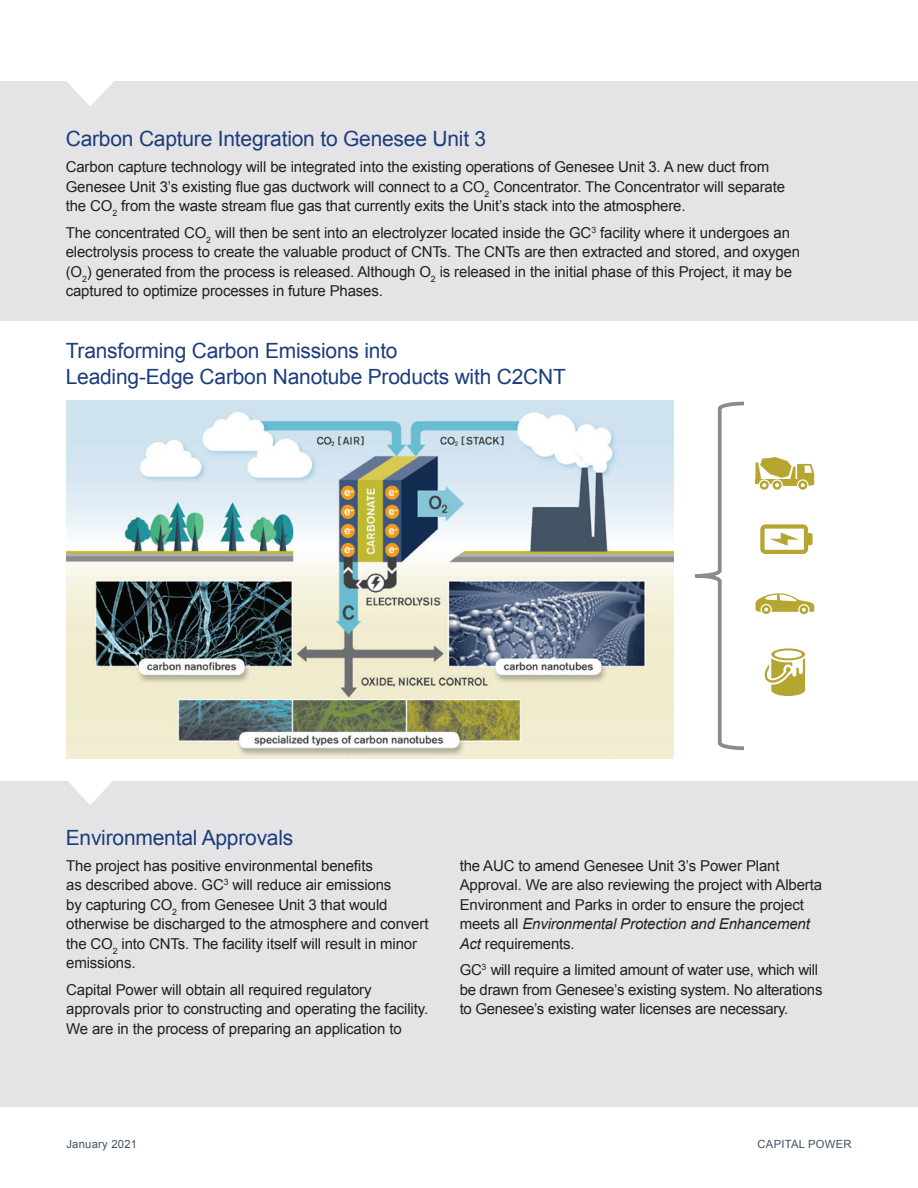
<style>
.page{position:relative;width:918px;height:1188px;background:#fff}
.page>*{position:absolute;margin:0;border:0;box-sizing:border-box;transform-origin:0 0}
.t1{font:21px/25.5px "Arial";letter-spacing:-.01em;color:#1d3d7b}
.t2{font:15px/19.5px "Arial";letter-spacing:-.01em;color:#231f20}
.t3{font:11.25px "Arial";letter-spacing:.02em;color:#405364}
.s1{font-style:italic}
</style>
<div class="page">
<div style="left:0;top:81px;width:918px;height:240px;background:#e4e4e7"></div>
<svg style="left:67px;top:81px;width:47px;height:25px"></svg>
<div style="left:0;top:781px;width:918px;height:326px;background:#e4e4e7"></div>
<svg style="left:68px;top:781px;width:44px;height:24px"></svg>
<svg style="left:695px;top:401px;width:49px;height:350px"></svg>
<svg style="left:755px;top:593px;width:59px;height:22px"></svg>
<svg style="left:756px;top:457px;width:58px;height:33px"></svg>
<svg style="left:764px;top:648px;width:41px;height:48px"></svg>
<svg style="left:760px;top:524px;width:53px;height:30px"></svg>
<img style="left:66px;top:400px;width:608px;height:358px">
<h1 class="t1" style="left:66px;top:126px;width:422px">Carbon Capture Integration to Genesee Unit 3</h1>
<p class="t2" style="left:66px;top:157px;width:721px">Carbon capture technology will be integrated into the existing operations of Genesee Unit 3. A new duct from<br>Genesee Unit 3’s existing flue gas ductwork will connect to a CO<sub>2</sub> Concentrator. The Concentrator will separate the CO<sub>2</sub> from the waste stream flue gas that currently exits the Unit’s stack into the atmosphere.</p>
<p class="t2" style="left:66px;top:223px;width:736px">The concentrated CO<sub>2</sub> will then be sent into an electrolyzer located inside the GC<sup>3</sup> facility where it undergoes an electrolysis process to create the valuable product of CNTs. The CNTs are then extracted and stored, and oxygen (O<sub>2</sub>) generated from the process is released. Although O<sub>2</sub> is released in the initial phase of this Project, it may be captured to optimize processes in future Phases.</p>
<h1 class="t1" style="left:66px;top:339px;width:502px">Transforming Carbon Emissions into<br>Leading-Edge Carbon Nanotube Products with C2CNT</h1>
<h1 class="t1" style="left:66px;top:825px;width:229px">Environmental Approvals</h1>
<p class="t2" style="left:66px;top:856px;width:364px">The project has positive environmental benefits<br>as described above. GC<sup>3</sup> will reduce air emissions<br>by capturing CO<sub>2</sub> from Genesee Unit 3 that would otherwise be discharged to the atmosphere and convert the CO<sub>2</sub> into CNTs. The facility itself will result in minor emissions.</p>
<p class="t2" style="left:66px;top:980px;width:364px">Capital Power will obtain all required regulatory approvals prior to constructing and operating the facility.<br>We are in the process of preparing an application to</p>
<p class="t2" style="left:460px;top:856px;width:364px">the AUC to amend Genesee Unit 3’s Power Plant Approval. We are also reviewing the project with Alberta Environment and Parks in order to ensure the project meets all <span class="s1">Environmental Protection and Enhancement Act</span> requirements.</p>
<p class="t2" style="left:460px;top:960px;width:364px">GC<sup>3</sup> will require a limited amount of water use, which will be drawn from Genesee’s existing system. No alterations to Genesee’s existing water licenses are necessary.</p>
<p class="t3" style="left:66px;top:1136px;width:72px">January 2021</p>
<p class="t3" style="left:758px;top:1136px;width:95px">CAPITAL POWER</p>
</div>
